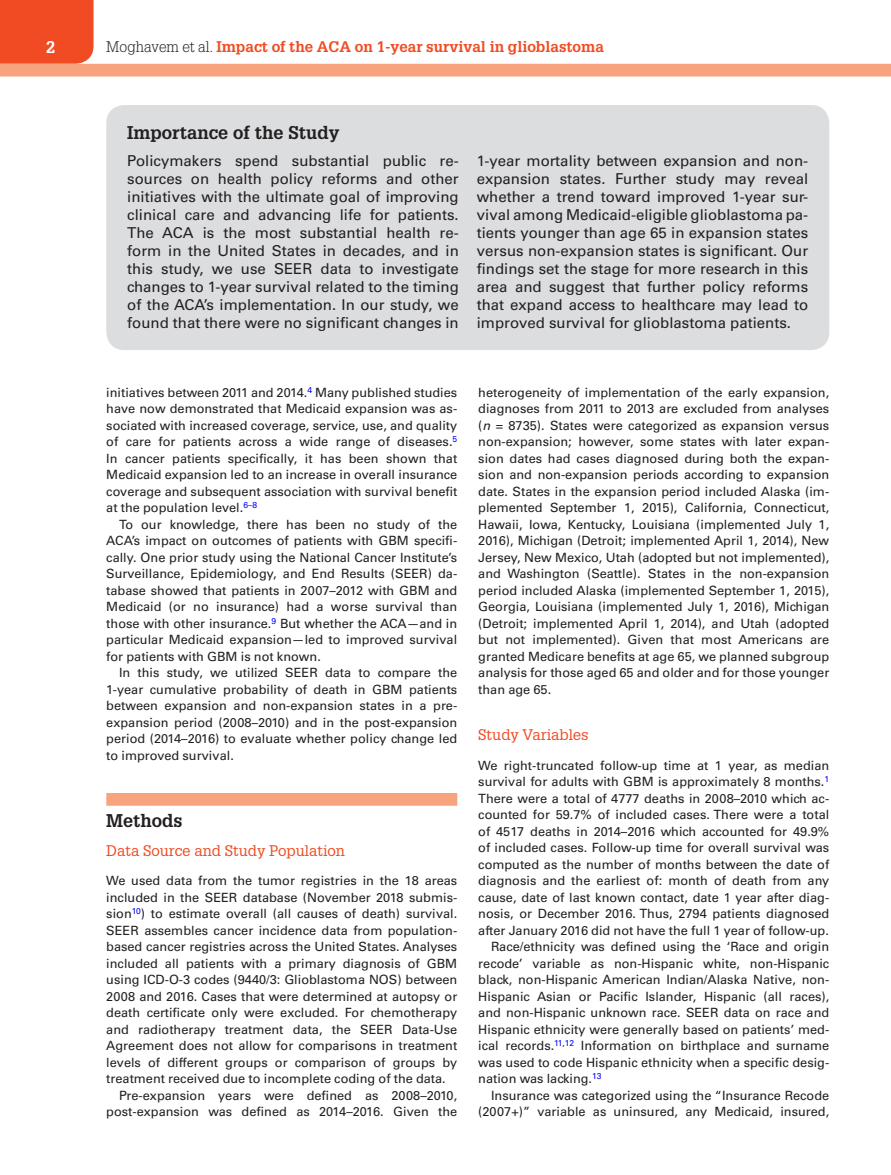
<style>
.page{position:relative;width:891px;height:1175px;background:#fff}
.page>*{position:absolute;margin:0;border:0;box-sizing:border-box;transform-origin:0 0}
.t1{font:700 18px "Glypha LT Std";color:#231f20}
.t2{font:700 16.5px "Glypha LT Std";color:#fff}
.t3{font:15px/18px "Univers LT Std";color:#231f20;text-align:justify}
.t4{font:700 15px "Glypha LT Std";color:#f04b22}
.t5{font:15px "Glypha LT Std";color:#f04b22}
.t6{font:12.75px/16.5px "Univers LT Std";color:#231f20;text-align:justify}
.s1{font-weight:300;color:#231f20}
.s2{font-style:italic}
</style>
<div class="page">
<div style="left:0;top:0;width:94px;height:64px;background:#f04b22"></div>
<div style="left:0;top:64px;width:891px;height:12px;background:#f7a37d"></div>
<div style="left:106px;top:793px;width:351px;height:12px;background:#f7a37d"></div>
<div style="left:106px;top:105px;width:723px;height:245px;background:#dcdddf;border-radius:18px"></div>
<p class="t2" style="left:46px;top:37px;width:11px">2</p>
<p class="t4" style="left:106px;top:37px;width:499px"><span class="s1">Moghavem et al.</span> Impact of the ACA on 1-year survival in glioblastoma</p>
<h1 class="t1" style="left:127px;top:121px;width:214px">Importance of the Study</h1>
<p class="t3" style="left:127px;top:152px;width:333px">Policymakers spend substantial public re&shy;sources on health policy reforms and other initiatives with the ultimate goal of improving clinical care and advancing life for patients.<br>The ACA is the most substantial health re&shy;form in the United States in decades, and in this study, we use SEER data to investigate changes to 1-year survival related to the timing of the ACA’s implementation. In our study, we found that there were no significant changes in</p>
<p class="t3" style="left:477px;top:152px;width:333px">1-year mortality between expansion and non&shy;expansion states. Further study may reveal whether a trend toward improved 1-year sur&shy;vival among Medicaid-eligible glioblastoma pa&shy;tients younger than age 65 in expansion states versus non-expansion states is significant. Our findings set the stage for more research in this area and suggest that further policy reforms that expand access to healthcare may lead to improved survival for glioblastoma patients.</p>
<p class="t6" style="left:106px;top:384px;width:353px">initiatives between 2011 and 2014.<sup>4</sup> Many published studies have now demonstrated that Medicaid expansion was as&shy;sociated with increased coverage, service, use, and quality of care for patients across a wide range of diseases.<sup>5<br></sup>In cancer patients specifically, it has been shown that Medicaid expansion led to an increase in overall insurance coverage and subsequent association with survival benefit at the population level.<sup>6–8</sup></p>
<p class="t6" style="left:106px;top:516px;width:353px;text-indent:13px">To our knowledge, there has been no study of the ACA’s impact on outcomes of patients with GBM specifi&shy;cally. One prior study using the National Cancer Institute’s Surveillance, Epidemiology, and End Results (SEER) da&shy;tabase showed that patients in 2007–2012 with GBM and Medicaid (or no insurance) had a worse survival than those with other insurance.<sup>9</sup> But whether the ACA—and in particular Medicaid expansion—led to improved survival for patients with GBM is not known.</p>
<p class="t6" style="left:106px;top:664px;width:353px;text-indent:13px">In this study, we utilized SEER data to compare the 1-year cumulative probability of death in GBM patients between expansion and non-expansion states in a pre&shy;expansion period (2008–2010) and in the post-expansion period (2014–2016) to evaluate whether policy change led to improved survival.</p>
<h1 class="t1" style="left:106px;top:809px;width:78px">Methods</h1>
<p class="t5" style="left:106px;top:841px;width:240px">Data Source and Study Population</p>
<p class="t6" style="left:106px;top:872px;width:353px">We used data from the tumor registries in the 18 areas</p>
<p class="t6" style="left:106px;top:889px;width:353px">included in the SEER database (November 2018 submis-</p>
<p class="t6" style="left:106px;top:905px;width:352px">sion<sup>10</sup>) to estimate overall (all causes of death) survival.</p>
<p class="t6" style="left:106px;top:922px;width:352px">SEER assembles cancer incidence data from population-</p>
<p class="t6" style="left:106px;top:938px;width:352px">based cancer registries across the United States. Analyses</p>
<p class="t6" style="left:106px;top:955px;width:352px">included all patients with a primary diagnosis of GBM</p>
<p class="t6" style="left:106px;top:971px;width:353px">using ICD-O-3 codes (9440/3: Glioblastoma NOS) between</p>
<p class="t6" style="left:106px;top:988px;width:352px">2008 and 2016. Cases that were determined at autopsy or</p>
<p class="t6" style="left:106px;top:1004px;width:352px">death certificate only were excluded. For chemotherapy</p>
<p class="t6" style="left:106px;top:1021px;width:353px">and radiotherapy treatment data, the SEER Data-Use</p>
<p class="t6" style="left:106px;top:1037px;width:353px">Agreement does not allow for comparisons in treatment</p>
<p class="t6" style="left:106px;top:1054px;width:352px">levels of different groups or comparison of groups by</p>
<p class="t6" style="left:106px;top:1070px;width:341px">treatment received due to incomplete coding of the data.</p>
<p class="t6" style="left:119px;top:1087px;width:340px">Pre-expansion years were defined as 2008–2010,</p>
<p class="t6" style="left:106px;top:1103px;width:352px">post-expansion was defined as 2014–2016. Given the</p>
<p class="t6" style="left:478px;top:384px;width:353px">heterogeneity of implementation of the early expansion, diagnoses from 2011 to 2013 are excluded from analyses (<span class="s2">n</span> = 8735). States were categorized as expansion versus non-expansion; however, some states with later expan&shy;sion dates had cases diagnosed during both the expan&shy;sion and non-expansion periods according to expansion date. States in the expansion period included Alaska (im&shy;plemented September 1, 2015), California, Connecticut, Hawaii, Iowa, Kentucky, Louisiana (implemented July 1, 2016), Michigan (Detroit; implemented April 1, 2014), New Jersey, New Mexico, Utah (adopted but not implemented), and Washington (Seattle). States in the non-expansion period included Alaska (implemented September 1, 2015), Georgia, Louisiana (implemented July 1, 2016), Michigan (Detroit; implemented April 1, 2014), and Utah (adopted but not implemented). Given that most Americans are granted Medicare benefits at age 65, we planned subgroup analysis for those aged 65 and older and for those younger than age 65.</p>
<p class="t5" style="left:478px;top:726px;width:112px">Study Variables</p>
<p class="t6" style="left:478px;top:757px;width:353px">We right-truncated follow-up time at 1 year, as median</p>
<p class="t6" style="left:478px;top:773px;width:353px">survival for adults with GBM is approximately 8 months.<sup>1</sup></p>
<p class="t6" style="left:478px;top:790px;width:352px">There were a total of 4777 deaths in 2008–2010 which ac-</p>
<p class="t6" style="left:478px;top:806px;width:353px">counted for 59.7% of included cases. There were a total</p>
<p class="t6" style="left:478px;top:823px;width:353px">of 4517 deaths in 2014–2016 which accounted for 49.9%</p>
<p class="t6" style="left:478px;top:839px;width:352px">of included cases. Follow-up time for overall survival was</p>
<p class="t6" style="left:478px;top:856px;width:353px">computed as the number of months between the date of</p>
<p class="t6" style="left:478px;top:872px;width:353px">diagnosis and the earliest of: month of death from any</p>
<p class="t6" style="left:478px;top:889px;width:352px">cause, date of last known contact, date 1 year after diag-</p>
<p class="t6" style="left:478px;top:905px;width:353px">nosis, or December 2016. Thus, 2794 patients diagnosed</p>
<p class="t6" style="left:478px;top:922px;width:352px">after January 2016 did not have the full 1 year of follow-up.</p>
<p class="t6" style="left:491px;top:938px;width:340px">Race/ethnicity was defined using the ‘Race and origin</p>
<p class="t6" style="left:478px;top:955px;width:353px">recode’ variable as non-Hispanic white, non-Hispanic</p>
<p class="t6" style="left:478px;top:971px;width:353px">black, non-Hispanic American Indian/Alaska Native, non-</p>
<p class="t6" style="left:478px;top:988px;width:352px">Hispanic Asian or Pacific Islander, Hispanic (all races),</p>
<p class="t6" style="left:478px;top:1004px;width:352px">and non-Hispanic unknown race. SEER data on race and</p>
<p class="t6" style="left:478px;top:1021px;width:352px">Hispanic ethnicity were generally based on patients’ med-</p>
<p class="t6" style="left:478px;top:1037px;width:353px">ical records.<sup>11</sup><sup>,</sup><sup>12</sup> Information on birthplace and surname</p>
<p class="t6" style="left:478px;top:1054px;width:353px">was used to code Hispanic ethnicity when a specific desig-</p>
<p class="t6" style="left:478px;top:1070px;width:125px">nation was lacking.<sup>13</sup></p>
<p class="t6" style="left:491px;top:1087px;width:340px">Insurance was categorized using the “Insurance Recode</p>
<p class="t6" style="left:478px;top:1103px;width:353px">(2007+)” variable as uninsured, any Medicaid, insured,</p>
</div>
